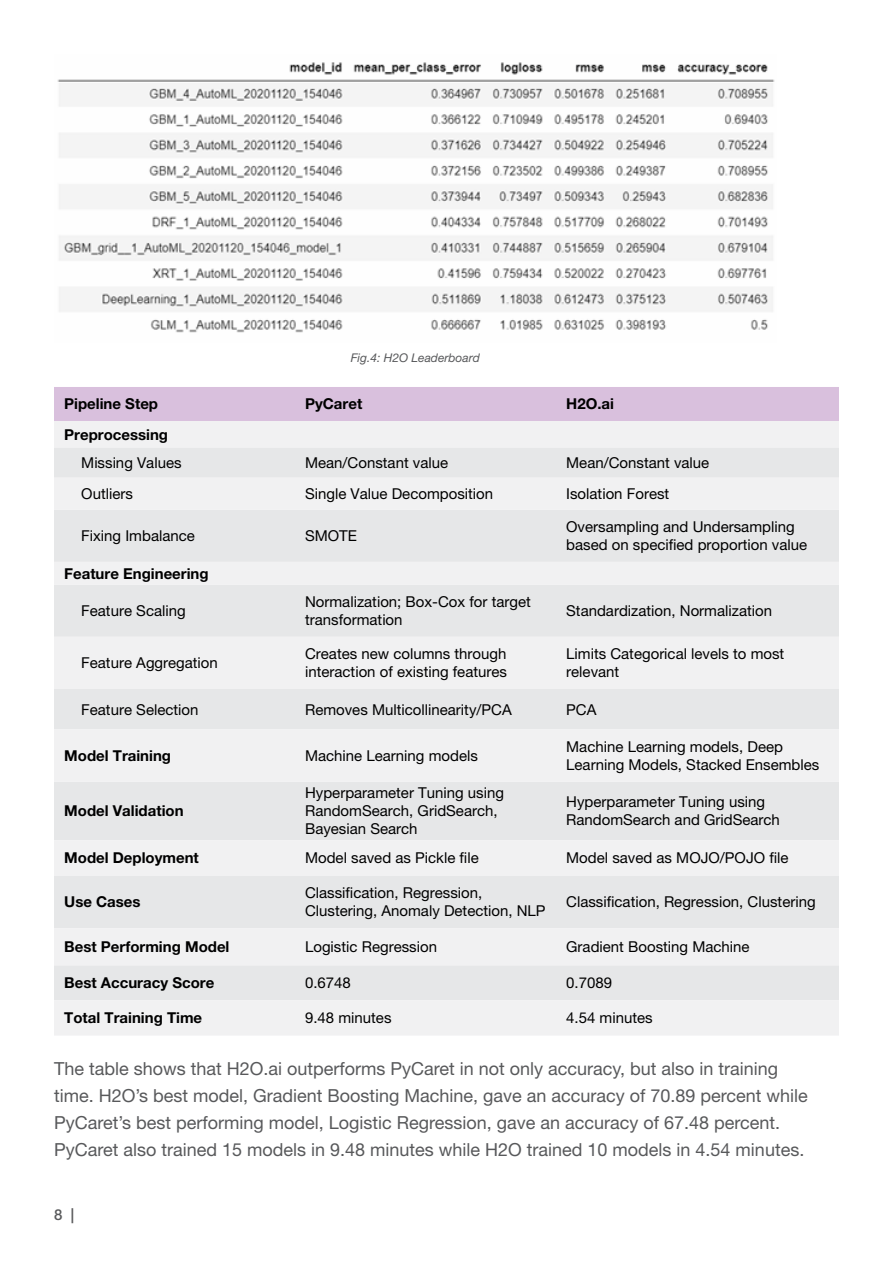
<style>
.page{position:relative;width:893px;height:1263px;background:#fff}
.page>*{position:absolute;margin:0;border:0;box-sizing:border-box;transform-origin:0 0}
.t1{font:18px/27px "Helvetica Neue LT Std";color:#58595b}
.t2{font:15px/18px "Helvetica Neue LT Pro";color:#000}
.t3{font:700 15px "Helvetica Neue LT Pro";color:#000}
.t4{font:500 15px "Helvetica Neue LT Std";color:#58595b}
.t5{font:italic 12px "Helvetica Neue LT Std";color:#58595b}
</style>
<div class="page">
<img style="left:57px;top:62px;width:718px;height:271px">
<svg style="left:54px;top:387px;width:785px;height:61px"></svg>
<div style="left:54px;top:448px;width:785px;height:30px;background:#e6e7e8"></div>
<svg style="left:54px;top:478px;width:785px;height:557px;fill:#e6e7e8"></svg>
<p class="t5" style="left:351px;top:351px;width:131px">Fig.4: H2O Leaderboard</p>
<p class="t3" style="left:64px;top:395px;width:95px">Pipeline Step</p>
<p class="t3" style="left:305px;top:395px;width:59px">PyCaret</p>
<p class="t3" style="left:566px;top:395px;width:49px">H2O.ai</p>
<p class="t3" style="left:64px;top:425px;width:105px">Preprocessing</p>
<p class="t2" style="left:81px;top:454px;width:102px">Missing Values</p>
<p class="t2" style="left:305px;top:454px;width:145px">Mean/Constant value</p>
<p class="t2" style="left:566px;top:454px;width:145px">Mean/Constant value</p>
<p class="t2" style="left:81px;top:484px;width:53px">Outliers</p>
<p class="t2" style="left:305px;top:484px;width:190px">Single Value Decomposition</p>
<p class="t2" style="left:566px;top:484px;width:105px">Isolation Forest</p>
<p class="t2" style="left:81px;top:527px;width:115px">Fixing Imbalance</p>
<p class="t2" style="left:305px;top:527px;width:53px">SMOTE</p>
<p class="t2" style="left:566px;top:518px;width:242px">Oversampling and Undersampling based on specified proportion value</p>
<p class="t3" style="left:64px;top:564px;width:146px">Feature Engineering</p>
<p class="t2" style="left:81px;top:601px;width:106px">Feature Scaling</p>
<p class="t2" style="left:305px;top:592px;width:227px">Normalization; Box-Cox for target transformation</p>
<p class="t2" style="left:566px;top:601px;width:207px">Standardization, Normalization</p>
<p class="t2" style="left:81px;top:654px;width:138px">Feature Aggregation</p>
<p class="t2" style="left:305px;top:645px;width:203px">Creates new columns through interaction of existing features</p>
<p class="t2" style="left:566px;top:645px;width:220px">Limits Categorical levels to most relevant</p>
<p class="t2" style="left:81px;top:700px;width:119px">Feature Selection</p>
<p class="t2" style="left:305px;top:700px;width:208px">Removes Multicollinearity/PCA</p>
<p class="t2" style="left:566px;top:700px;width:32px">PCA</p>
<p class="t3" style="left:64px;top:746px;width:108px">Model Training</p>
<p class="t2" style="left:305px;top:746px;width:174px">Machine Learning models</p>
<p class="t2" style="left:566px;top:737px;width:255px">Machine Learning models, Deep<br>Learning Models, Stacked Ensembles</p>
<p class="t3" style="left:64px;top:802px;width:121px">Model Validation</p>
<p class="t2" style="left:305px;top:784px;width:200px">Hyperparameter Tuning using<br>RandomSearch, GridSearch,<br>Bayesian Search</p>
<p class="t2" style="left:566px;top:793px;width:215px">Hyperparameter Tuning using<br>RandomSearch and GridSearch</p>
<p class="t3" style="left:64px;top:849px;width:136px">Model Deployment</p>
<p class="t2" style="left:305px;top:849px;width:175px">Model saved as Pickle file</p>
<p class="t2" style="left:566px;top:849px;width:224px">Model saved as MOJO/POJO file</p>
<p class="t3" style="left:64px;top:893px;width:78px">Use Cases</p>
<p class="t2" style="left:305px;top:884px;width:242px">Classification, Regression,<br>Clustering, Anomaly Detection, NLP</p>
<p class="t2" style="left:566px;top:893px;width:251px">Classification, Regression, Clustering</p>
<p class="t3" style="left:64px;top:937px;width:167px">Best Performing Model</p>
<p class="t2" style="left:305px;top:937px;width:133px">Logistic Regression</p>
<p class="t2" style="left:566px;top:937px;width:185px">Gradient Boosting Machine</p>
<p class="t3" style="left:64px;top:973px;width:152px">Best Accuracy Score</p>
<p class="t2" style="left:305px;top:973px;width:47px">0.6748</p>
<p class="t2" style="left:566px;top:973px;width:47px">0.7089</p>
<p class="t3" style="left:64px;top:1008px;width:139px">Total Training Time</p>
<p class="t2" style="left:305px;top:1009px;width:88px">9.48 minutes</p>
<p class="t2" style="left:566px;top:1009px;width:88px">4.54 minutes</p>
<p class="t1" style="left:54px;top:1055px;width:755px">The table shows that H2O.ai outperforms PyCaret in not only accuracy, but also in training time. H2O’s best model, Gradient Boosting Machine, gave an accuracy of 70.89 percent while PyCaret’s best performing model, Logistic Regression, gave an accuracy of 67.48 percent.<br>PyCaret also trained 15 models in 9.48 minutes while H2O trained 10 models in 4.54 minutes.</p>
<p class="t4" style="left:54px;top:1205px;width:22px">8 |</p>
</div>
